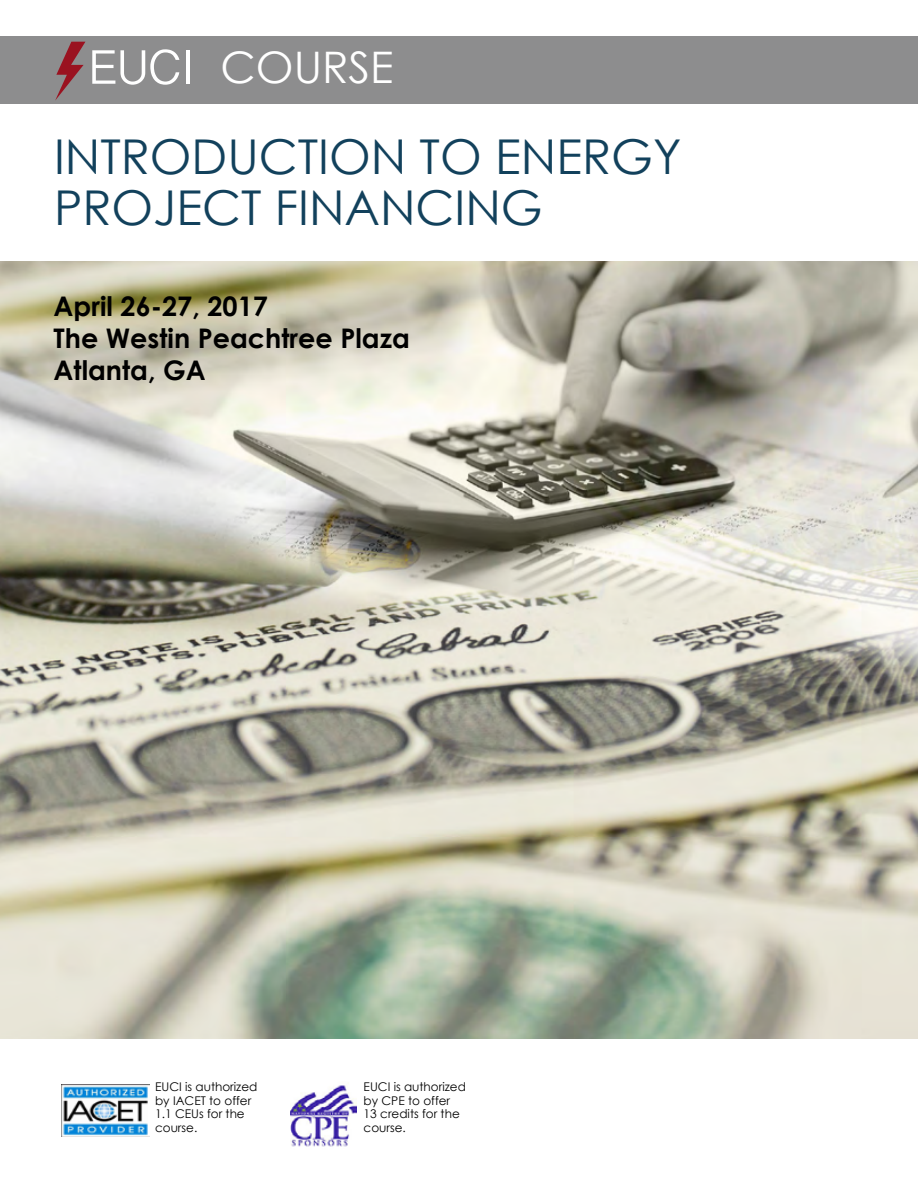
<style>
.page{position:relative;width:918px;height:1188px;background:#fff}
.page>*{position:absolute;margin:0;border:0;box-sizing:border-box;transform-origin:0 0}
.t1{font:48px/51px "Century Gothic";color:#12415c}
.t2{font:43.5px "Century Gothic";color:#fff}
.t3{font:700 27px/32.4px "Century Gothic";color:#000}
.t4{font:12px/13.5px "Century Gothic";color:#000}
</style>
<div class="page">
<img style="left:0;top:261px;width:918px;height:778px">
<div style="left:0;top:36px;width:918px;height:68px;background:#8d8d8e"></div>
<svg style="left:92px;top:49px;width:87px;height:36px"></svg>
<hr style="left:186px;top:50px;width:4px;height:34px;background:#fff">
<svg style="left:55px;top:42px;width:30px;height:58px"></svg>
<img style="left:62px;top:1084px;width:87px;height:52px">
<img style="left:291px;top:1083px;width:65px;height:64px">
<h2 class="t2" style="left:220px;top:37px;width:175px">COURSE</h2>
<h1 class="t1" style="left:54px;top:130px;width:629px">INTRODUCTION TO ENERGY<br>PROJECT FINANCING</h1>
<h3 class="t3" style="left:54px;top:288px;width:358px">April 26-27, 2017<br>The Westin Peachtree Plaza<br>Atlanta, GA</h3>
<p class="t4" style="left:155px;top:1080px;width:104px">EUCI is authorized by IACET to offer<br>1.1 CEUs for the course.</p>
<p class="t4" style="left:364px;top:1080px;width:104px">EUCI is authorized by CPE to offer<br>13 credits for the course.</p>
</div>
